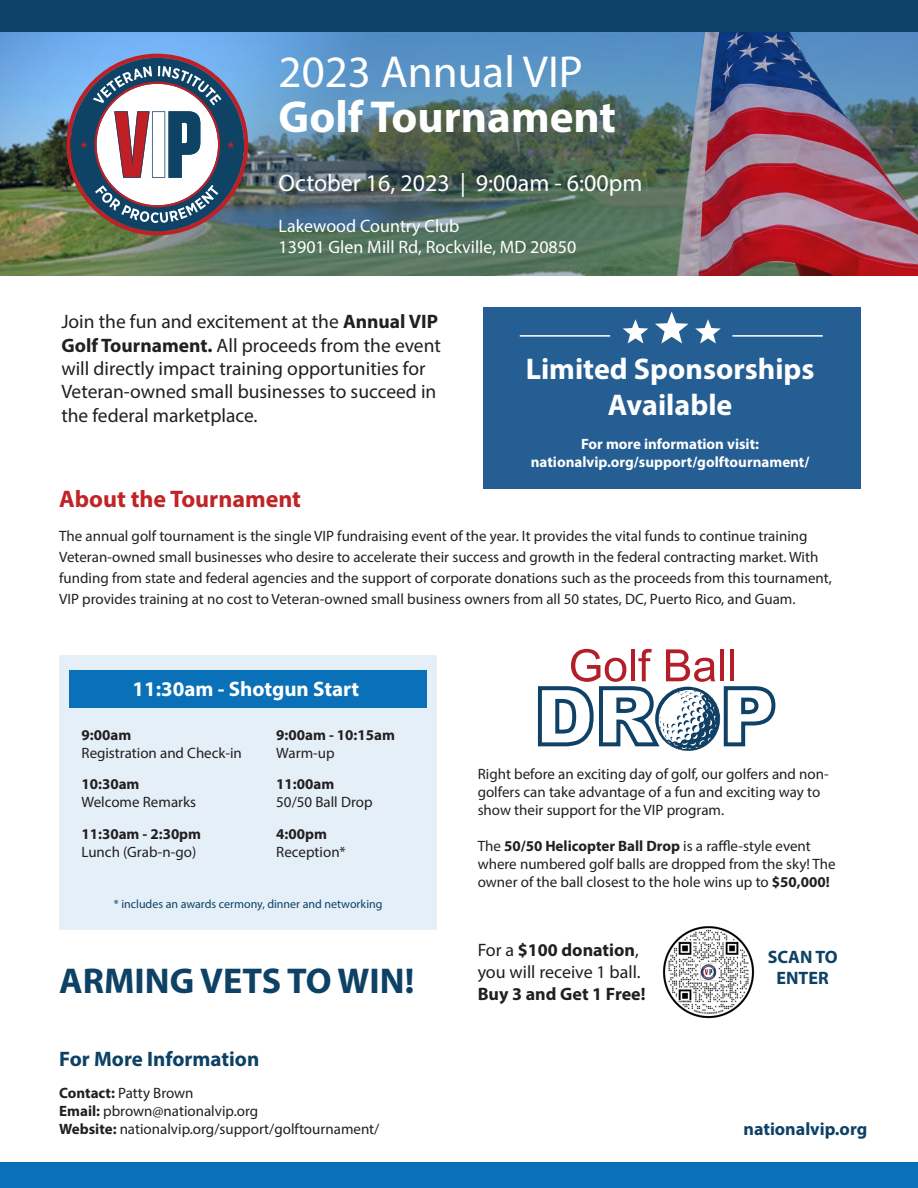
<style>
.page{position:relative;width:918px;height:1188px;background:#fff}
.page>*{position:absolute;margin:0;border:0;box-sizing:border-box;transform-origin:0 0}
.t1{font:700 45px "Myriad Pro";color:#fff}
.t2{font:45px "Myriad Pro";color:#fff}
.t3{font:700 36px "Myriad Pro";color:#0d4166}
.t4{font:700 30px/36px "Myriad Pro";color:#fff;text-align:center}
.t5{font:24px "Myriad Pro";color:#fff}
.t6{font:700 24px "Myriad Pro";color:#c12427}
.t7{font:700 21px "Myriad Pro";color:#fff}
.t8{font:700 21px "Myriad Pro";color:#0d4166}
.t9{font:19.5px/23.4px "Myriad Pro";color:#231f20}
.t10{font:18px "Myriad Pro";color:#fff}
.t11{font:18px/21.6px "Myriad Pro";color:#231f20}
.t12{font:700 18px "Myriad Pro";color:#0d4166}
.t13{font:700 18px "Myriad Pro";color:#231f20}
.t14{font:15px/18px "Myriad Pro";color:#231f20}
.t15{font:700 15px "Myriad Pro";color:#fff}
.t16{font:700 15px "Myriad Pro";color:#231f20}
.t17{font:12px "Myriad Pro";color:#0d4166}
.s1{font-weight:700}
</style>
<div class="page">
<div style="left:59px;top:655px;width:378px;height:275px;background:#e4eff8"></div>
<div style="left:70px;top:670px;width:357px;height:37px;background:#0a70b8"></div>
<div style="left:0;top:0;width:918px;height:65px;background:#0d4166"></div>
<div style="left:483px;top:307px;width:378px;height:181px;background:#255e92"></div>
<div style="left:0;top:1162px;width:918px;height:26px;background:#0a70b8"></div>
<img style="left:0;top:32px;width:918px;height:243px">
<svg style="left:66px;top:54px;width:182px;height:181px"></svg>
<svg style="left:538px;top:649px;width:237px;height:102px"></svg>
<svg style="left:655px;top:312px;width:34px;height:32px"></svg>
<svg style="left:695px;top:319px;width:26px;height:25px"></svg>
<svg style="left:623px;top:319px;width:25px;height:25px"></svg>
<hr style="left:520px;top:335px;width:90px;height:2px;background:#fff">
<hr style="left:732px;top:335px;width:91px;height:2px;background:#fff">
<img style="left:662px;top:926px;width:93px;height:93px">
<p class="t2" style="left:279px;top:45px;width:306px">2023 Annual VIP</p>
<p class="t1" style="left:279px;top:88px;width:339px">Golf Tournament</p>
<p class="t5" style="left:279px;top:168px;width:365px">October 16, 2023 | 9:00am - 6:00pm</p>
<p class="t10" style="left:279px;top:215px;width:182px">Lakewood Country Club</p>
<p class="t10" style="left:279px;top:236px;width:299px">13901 Glen Mill Rd, Rockville, MD 20850</p>
<p class="t9" style="left:61px;top:310px;width:381px">Join the fun and excitement at the <span class="s1">Annual VIP Golf Tournament.</span> All proceeds from the event will directly impact training opportunities for Veteran-owned small businesses to succeed in the federal marketplace.</p>
<p class="t4" style="left:526px;top:350px;width:290px">Limited Sponsorships<br>Available</p>
<p class="t15" style="left:581px;top:434px;width:180px">For more information visit:</p>
<p class="t15" style="left:531px;top:452px;width:280px">nationalvip.org/support/golftournament/</p>
<p class="t6" style="left:59px;top:483px;width:243px">About the Tournament</p>
<p class="t14" style="left:59px;top:526px;width:774px;line-height:21px">The annual golf tournament is the single VIP fundraising event of the year. It provides the vital funds to continue training Veteran-owned small businesses who desire to accelerate their success and growth in the federal contracting market. With funding from state and federal agencies and the support of corporate donations such as the proceeds from this tournament, VIP provides training at no cost to Veteran-owned small business owners from all 50 states, DC, Puerto Rico, and Guam.</p>
<p class="t7" style="left:132px;top:675px;width:228px">11:30am - Shotgun Start</p>
<p class="t16" style="left:82px;top:725px;width:51px">9:00am</p>
<p class="t14" style="left:82px;top:744px;width:162px">Registration and Check-in</p>
<p class="t16" style="left:82px;top:774px;width:60px">10:30am</p>
<p class="t14" style="left:82px;top:793px;width:116px">Welcome Remarks</p>
<p class="t16" style="left:82px;top:824px;width:121px">11:30am - 2:30pm</p>
<p class="t14" style="left:82px;top:843px;width:116px">Lunch (Grab-n-go)</p>
<p class="t16" style="left:276px;top:725px;width:120px">9:00am - 10:15am</p>
<p class="t14" style="left:276px;top:744px;width:60px">Warm-up</p>
<p class="t16" style="left:276px;top:774px;width:60px">11:00am</p>
<p class="t14" style="left:276px;top:793px;width:98px">50/50 Ball Drop</p>
<p class="t16" style="left:276px;top:824px;width:52px">4:00pm</p>
<p class="t14" style="left:276px;top:843px;width:71px">Reception*</p>
<p class="t17" style="left:114px;top:897px;width:270px">* includes an awards cermony, dinner and networking</p>
<p class="t3" style="left:59px;top:957px;width:357px">ARMING VETS TO WIN!</p>
<p class="t8" style="left:59px;top:1045px;width:202px">For More Information</p>
<p class="t14" style="left:59px;top:1083px;width:136px"><span class="s1">Contact:</span> Patty Brown</p>
<p class="t14" style="left:59px;top:1101px;width:201px"><span class="s1">Email:</span> pbrown@nationalvip.org</p>
<p class="t14" style="left:59px;top:1119px;width:322px"><span class="s1">Website:</span> nationalvip.org/support/golftournament/</p>
<p class="t14" style="left:478px;top:765px;width:353px">Right before an exciting day of golf, our golfers and non&shy;golfers can take advantage of a fun and exciting way to show their support for the VIP program.</p>
<p class="t14" style="left:478px;top:837px;width:359px">The <span class="s1">50/50 Helicopter Ball Drop</span> is a raffle-style event where numbered golf balls are dropped from the sky! The owner of the ball closest to the hole wins up to <span class="s1">$50,000!</span></p>
<p class="t11" style="left:478px;top:939px;width:164px">For a <span class="s1">$100 donation</span>, you will receive 1 ball.</p>
<p class="t13" style="left:478px;top:982px;width:169px">Buy 3 and Get 1 Free!</p>
<p class="t12" style="left:768px;top:945px;width:72px">SCAN TO</p>
<p class="t12" style="left:777px;top:967px;width:54px">ENTER</p>
<p class="t12" style="left:743px;top:1117px;width:125px">nationalvip.org</p>
</div>
